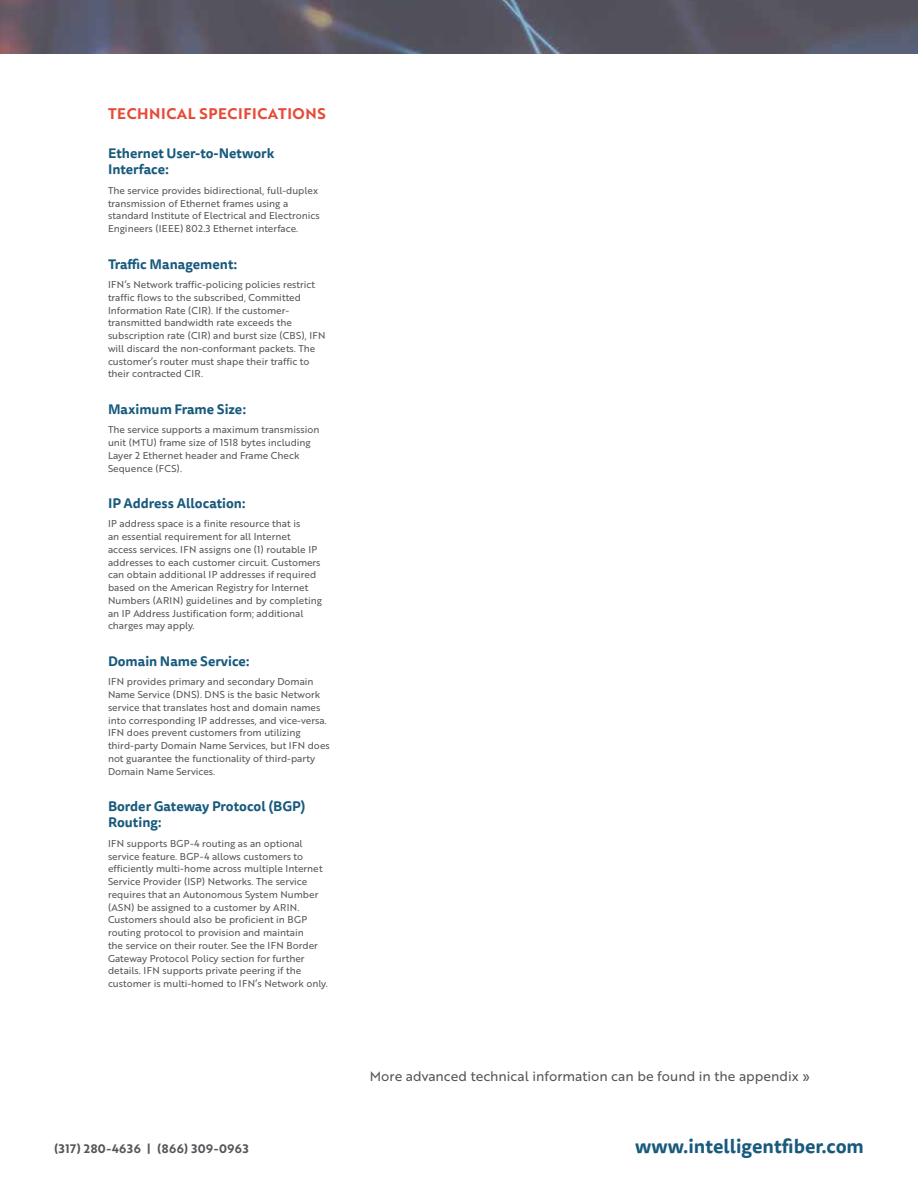
<style>
.page{position:relative;width:918px;height:1188px;background:#fff}
.page>*{position:absolute;margin:0;border:0;box-sizing:border-box;transform-origin:0 0}
.t1{font:700 19.2px "Tisa Sans Pro";color:#185a7d}
.t2{font:15px "Brother 1816 Bold";letter-spacing:.04em;color:#e64b38}
.t3{font:700 13.5px/16.2px "Tisa Sans Pro";color:#185a7d}
.t4{font:13.5px "Brother 1816 Regular";color:#54565a}
.t5{font:12px "Brother 1816 Bold";letter-spacing:.04em;color:#54565a}
.t6{font:9.75px/12.8px "Brother 1816 Regular";color:#54565a}
</style>
<div class="page">
<img style="left:0;top:0;width:918px;height:54px">
<h2 class="t2" style="left:108px;top:102px;width:219px">TECHNICAL SPECIFICATIONS</h2>
<h3 class="t3" style="left:108px;top:145px;width:168px">Ethernet User-to-Network<br>Interface:</h3>
<p class="t6" style="left:108px;top:184px;width:213px">The service provides bidirectional, full-duplex transmission of Ethernet frames using a standard Institute of Electrical and Electronics Engineers (IEEE) 802.3 Ethernet interface.</p>
<h3 class="t3" style="left:108px;top:256px;width:131px">Traffic Management:</h3>
<p class="t6" style="left:108px;top:278px;width:219px">IFN’s Network traffic-policing policies restrict traffic flows to the subscribed, Committed Information Rate (CIR). If the customer&shy;transmitted bandwidth rate exceeds the subscription rate (CIR) and burst size (CBS), IFN will discard the non-conformant packets. The customer’s router must shape their traffic to their contracted CIR.</p>
<h3 class="t3" style="left:108px;top:401px;width:140px">Maximum Frame Size:</h3>
<p class="t6" style="left:108px;top:423px;width:213px">The service supports a maximum transmission unit (MTU) frame size of 1518 bytes including Layer 2 Ethernet header and Frame Check Sequence (FCS).</p>
<h3 class="t3" style="left:108px;top:495px;width:139px">IP Address Allocation:</h3>
<p class="t6" style="left:108px;top:517px;width:216px">IP address space is a finite resource that is<br>an essential requirement for all Internet access services. IFN assigns one (1) routable IP addresses to each customer circuit. Customers can obtain additional IP addresses if required based on the American Registry for Internet Numbers (ARIN) guidelines and by completing an IP Address Justification form; additional charges may apply.</p>
<h3 class="t3" style="left:108px;top:653px;width:143px">Domain Name Service:</h3>
<p class="t6" style="left:108px;top:675px;width:223px">IFN provides primary and secondary Domain Name Service (DNS). DNS is the basic Network service that translates host and domain names into corresponding IP addresses, and vice-versa.<br>IFN does prevent customers from utilizing third-party Domain Name Services, but IFN does not guarantee the functionality of third-party Domain Name Services.</p>
<h3 class="t3" style="left:108px;top:798px;width:199px">Border Gateway Protocol (BGP)<br>Routing:</h3>
<p class="t6" style="left:108px;top:837px;width:221px">IFN supports BGP-4 routing as an optional service feature. BGP-4 allows customers to efficiently multi-home across multiple Internet Service Provider (ISP) Networks. The service requires that an Autonomous System Number (ASN) be assigned to a customer by ARIN.<br>Customers should also be proficient in BGP routing protocol to provision and maintain<br>the service on their router. See the IFN Border Gateway Protocol Policy section for further details. IFN supports private peering if the customer is multi-homed to IFN’s Network only.</p>
<h3 class="t4" style="left:370px;top:1066px;width:442px">More advanced technical information can be found in the appendix »</h3>
<p class="t5" style="left:54px;top:1139px;width:196px">(317) 280-4636 | (866) 309-0963</p>
<h1 class="t1" style="left:635px;top:1132px;width:231px">www.intelligentfiber.com</h1>
</div>
